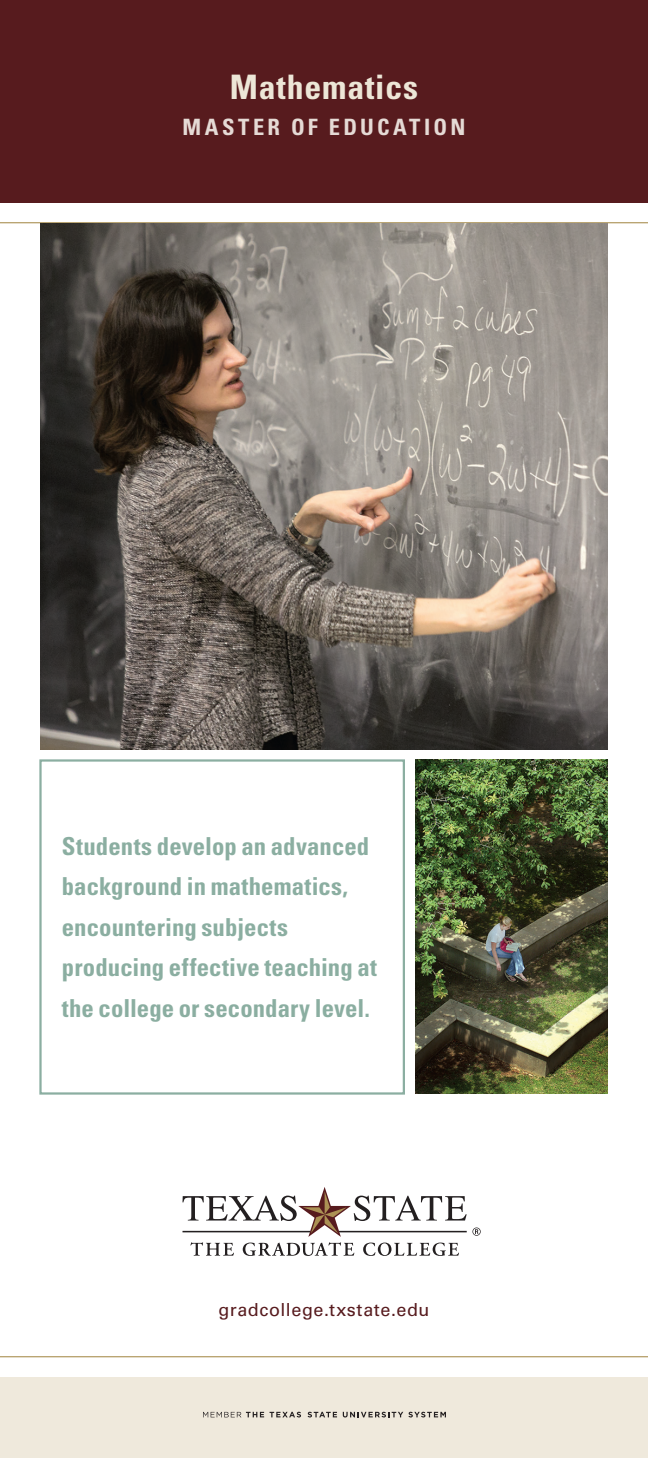
<style>
.page{position:relative;width:648px;height:1458px;background:#fff}
.page>*{position:absolute;margin:0;border:0;box-sizing:border-box;transform-origin:0 0}
.t1{font:700 condensed 33.75px "Univers LT Std";letter-spacing:.025em;color:#ede6d7}
.body_text{font:700 condensed 24.75px/40.5px "Univers LT Std";letter-spacing:.005em;color:#8baea1}
.t2{font:700 condensed 22.5px "Univers LT Std";letter-spacing:.145em;color:#e5dad5}
.t3{font:18px "Univers LT Std";letter-spacing:.03em;color:#571b1e}
</style>
<div class="page">
<div style="left:0;top:1377px;width:648px;height:81px;background:#efe9dc"></div>
<div style="left:0;top:0;width:648px;height:202px;background:#571b1e"></div>
<hr style="left:0;top:1356px;width:648px;height:1px;background:#ab9154">
<svg style="left:308px;top:1412px;width:29px;height:5px"></svg>
<svg style="left:343px;top:1412px;width:103px;height:6px"></svg>
<svg style="left:203px;top:1412px;width:61px;height:5px"></svg>
<svg style="left:270px;top:1412px;width:31px;height:5px"></svg>
<svg style="left:183px;top:1187px;width:298px;height:69px"></svg>
<hr style="left:0;top:222px;width:648px;height:1px;background:#ab9154">
<img style="left:415px;top:759px;width:193px;height:335px">
<img style="left:40px;top:223px;width:568px;height:526px">
<div style="left:39px;top:759px;width:366px;height:336px;border:2px solid #8baea1"></div>
<p class="t1" style="left:230px;top:67px;width:190px">Mathematics</p>
<p class="t2" style="left:182px;top:113px;width:285px">MASTER OF EDUCATION</p>
<p class="body_text" style="left:62px;top:826px;width:317px">Students develop an advanced background in mathematics, encountering subjects producing effective teaching at the college or secondary level.</p>
<p class="t3" style="left:218px;top:1299px;width:213px">gradcollege.txstate.edu</p>
</div>
